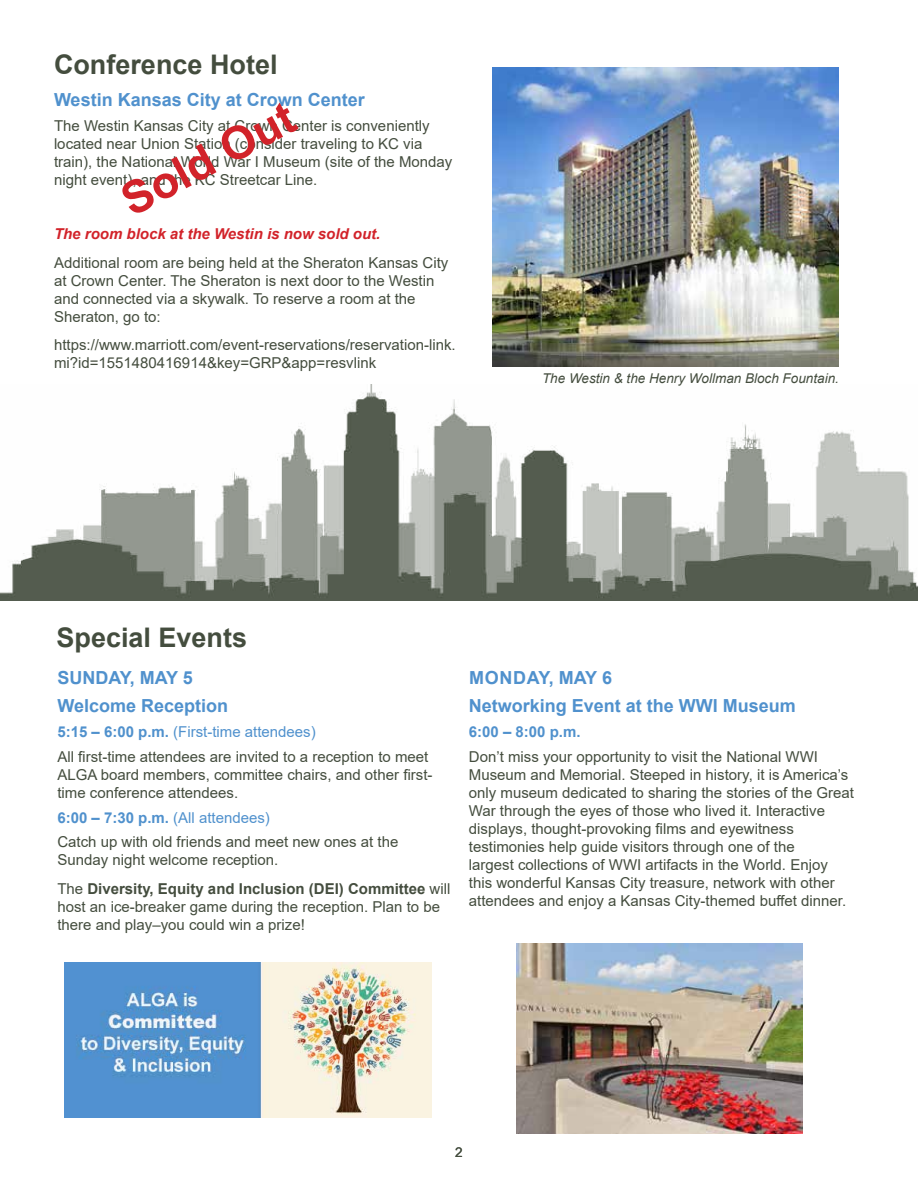
<style>
.page{position:relative;width:918px;height:1188px;background:#fff}
.page>*{position:absolute;margin:0;border:0;box-sizing:border-box;transform-origin:0 0}
.t1{font:700 45.45px "Arial";color:#d2232a}
.t2{font:700 27px "Arial";color:#444d3e}
.t3{font:700 18px/28.3px "Arial";color:#5091cd}
.t4{font:15px/18px "Arial";color:#444d3e}
.t5{font:700 15px/28.5px "Arial";color:#444d3e}
.t6{font:italic 700 15px "Arial";color:#d2232a}
.t7{font:700 15px "Arial";color:#5091cd}
.t8{font:italic 13.5px "Arial";color:#444d3e}
.t9{font:13.5px "Arial";color:#444d3e}
.s1{font-weight:700;color:#5091cd}
.s2{color:#5091cd}
.s3{font-weight:400}
</style>
<div class="page">
<img style="left:492px;top:68px;width:347px;height:299px">
<img style="left:1px;top:384px;width:916px;height:216px">
<img style="left:516px;top:943px;width:287px;height:191px">
<img style="left:65px;top:962px;width:367px;height:156px">
<h2 class="t2" style="left:54px;top:45px;width:225px">Conference Hotel</h2>
<p class="t3" style="left:54px;top:86px;width:312px">Westin Kansas City at Crown Center</p>
<p class="t4" style="left:54px;top:116px;width:400px">The Westin Kansas City at Crown Center is conveniently located near Union Station (consider traveling to KC via train), the National World War I Museum (site of the Monday night event), and the KC Streetcar Line.</p>
<h1 class="t1" style="left:110px;top:175px;width:191px;rotate:-28deg">Sold Out</h1>
<p class="t6" style="left:54px;top:223px;width:328px">The room block at the Westin is now sold out.</p>
<p class="t4" style="left:54px;top:253px;width:396px">Additional room are being held at the Sheraton Kansas City at Crown Center. The Sheraton is next door to the Westin and connected via a skywalk. To reserve a room at the Sheraton, go to:</p>
<p class="t4" style="left:54px;top:336px;width:403px">https://www.marriott.com/event-reservations/reservation-link. mi?id=1551480416914&amp;key=GRP&amp;app=resvlink</p>
<p class="t8" style="left:542px;top:369px;width:298px">The Westin &amp; the Henry Wollman Bloch Fountain.</p>
<h2 class="t2" style="left:57px;top:619px;width:192px">Special Events</h2>
<p class="t3" style="left:57px;top:664px;width:172px">SUNDAY, MAY 5<br>Welcome Reception</p>
<p class="t4" style="left:57px;top:719px;width:372px;line-height:24.8px"><span class="s1">5:15 – 6:00 p.m.</span> <span class="s2">(First-time attendees)<br></span>All first-time attendees are invited to a reception to meet</p>
<p class="t4" style="left:57px;top:766px;width:377px">ALGA board members, committee chairs, and other first&shy;time conference attendees.</p>
<p class="t4" style="left:57px;top:805px;width:343px;line-height:24.8px"><span class="s1">6:00 – 7:30 p.m.</span> <span class="s2">(All attendees)<br></span>Catch up with old friends and meet new ones at the</p>
<p class="t5" style="left:57px;top:846px;width:395px"><span class="s3">Sunday night welcome reception.<br>The</span> Diversity, Equity and Inclusion (DEI) Committee <span class="s3">will</span></p>
<p class="t4" style="left:57px;top:898px;width:384px">host an ice-breaker game during the reception. Plan to be there and play–you could win a prize!</p>
<p class="t3" style="left:469px;top:664px;width:329px">MONDAY, MAY 6<br>Networking Event at the WWI Museum</p>
<p class="t7" style="left:469px;top:721px;width:113px">6:00 – 8:00 p.m.</p>
<p class="t4" style="left:469px;top:748px;width:387px">Don’t miss your opportunity to visit the National WWI Museum and Memorial. Steeped in history, it is America’s only museum dedicated to sharing the stories of the Great War through the eyes of those who lived it. Interactive displays, thought-provoking films and eyewitness testimonies help guide visitors through one of the<br>largest collections of WWI artifacts in the World. Enjoy this wonderful Kansas City treasure, network with other attendees and enjoy a Kansas City-themed buffet dinner.</p>
<p class="t9" style="left:455px;top:1143px;width:9px">2</p>
</div>
